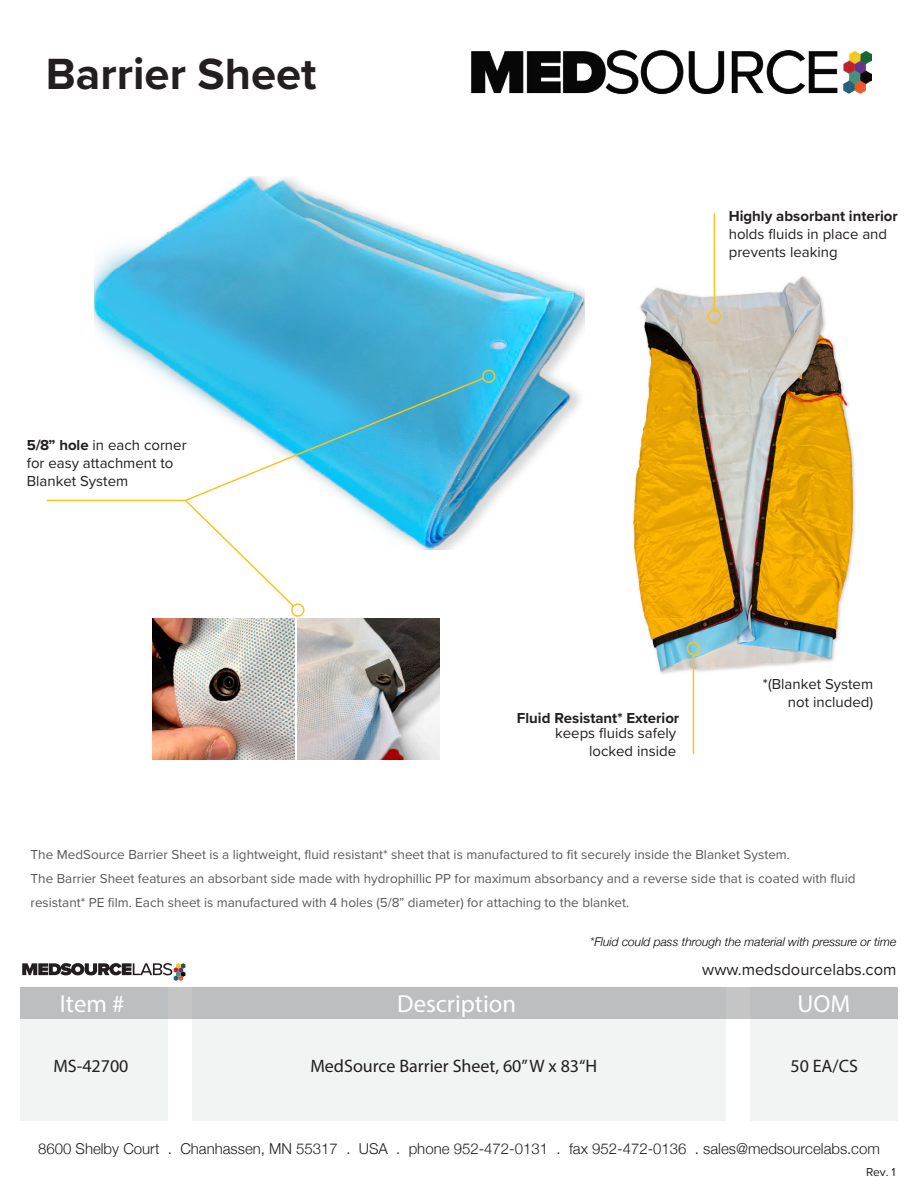
<style>
.page{position:relative;width:918px;height:1188px;background:#fff}
.page>*{position:absolute;margin:0;border:0;box-sizing:border-box;transform-origin:0 0}
.t1{font:700 45.3px "Proxima Nova";color:#231f20}
.t2{font:24.75px "Myriad Pro";color:#fff}
.t3{font:18px "Myriad Pro";color:#231f20}
.t4{font:16.5px "Proxima Nova";color:#231f20}
.t5{font:15px/18px "Proxima Nova";color:#231f20}
.t6{font:300 15px "Helvetica Neue";color:#231f20}
.t7{font:700 15px "Proxima Nova";color:#231f20}
.t8{font:13.5px/24px "Proxima Nova";color:#58595b}
.t9{font:italic 300 12px "Helvetica Neue";color:#000}
.t10{font:12px "Proxima Nova";color:#231f20}
.s1{font-weight:700}
</style>
<div class="page">
<img style="left:153px;top:618px;width:141px;height:142px">
<img style="left:633px;top:213px;width:223px;height:529px">
<img style="left:94px;top:176px;width:490px;height:336px">
<img style="left:472px;top:50px;width:400px;height:45px">
<div style="left:20px;top:988px;width:148px;height:133px;background:#f2f3f3"></div>
<div style="left:192px;top:988px;width:534px;height:133px;background:#f2f3f3"></div>
<div style="left:750px;top:988px;width:148px;height:133px;background:#f2f3f3"></div>
<div style="left:20px;top:988px;width:878px;height:31px;background:#bdbebf"></div>
<svg style="left:22px;top:963px;width:164px;height:18px"></svg>
<div style="left:708px;top:310px;width:13px;height:13px;border:2px solid #f9c41f;border-radius:50%"></div>
<hr style="left:714px;top:213px;width:1px;height:97px;background:#f9c41f">
<div style="left:291px;top:603px;width:13px;height:14px;border:2px solid #f9c41f;border-radius:50%"></div>
<div style="left:482px;top:370px;width:13px;height:13px;border:2px solid #f9c41f;border-radius:50%"></div>
<svg style="left:183px;top:377px;width:302px;height:231px"></svg>
<div style="left:687px;top:642px;width:13px;height:13px;border:2px solid #f9c41f;border-radius:50%"></div>
<hr style="left:693px;top:655px;width:1px;height:99px;background:#f9c41f">
<hr style="left:47px;top:500px;width:139px;height:1px;background:#f9c41f">
<img style="left:298px;top:618px;width:141px;height:142px">
<h1 class="t1" style="left:46px;top:40px;width:272px">Barrier Sheet</h1>
<p class="t5" style="left:27px;top:436px;width:161px"><span class="s1">5/8” hole</span> in each corner for easy attachment to<br>Blanket System</p>
<p class="t7" style="left:729px;top:205px;width:171px">Highly absorbant interior</p>
<p class="t5" style="left:729px;top:225px;width:160px">holds fluids in place and prevents leaking</p>
<p class="t7" style="left:517px;top:707px;width:164px">Fluid Resistant* Exterior</p>
<p class="t5" style="left:555px;top:724px;width:123px;text-align:right">keeps fluids safely locked inside</p>
<p class="t5" style="left:763px;top:674px;width:112px;text-align:right">*(Blanket System not included)</p>
<p class="t8" style="left:31px;top:842px;width:826px">The MedSource Barrier Sheet is a lightweight, fluid resistant* sheet that is manufactured to fit securely inside the Blanket System.<br>The Barrier Sheet features an absorbant side made with hydrophillic PP for maximum absorbancy and a reverse side that is coated with fluid resistant* PE film. Each sheet is manufactured with 4 holes (5/8” diameter) for attaching to the blanket.</p>
<p class="t9" style="left:590px;top:932px;width:308px">*Fluid could pass through the material with pressure or time</p>
<p class="t4" style="left:702px;top:958px;width:196px">www.medsdourcelabs.com</p>
<h2 class="t2" style="left:60px;top:988px;width:66px">Item #</h2>
<h2 class="t2" style="left:397px;top:988px;width:120px">Description</h2>
<h2 class="t2" style="left:798px;top:988px;width:54px">UOM</h2>
<h3 class="t3" style="left:53px;top:1055px;width:77px">MS-42700</h3>
<h3 class="t3" style="left:310px;top:1055px;width:288px">MedSource Barrier Sheet, 60”W x 83“H</h3>
<h3 class="t3" style="left:790px;top:1055px;width:69px">50 EA/CS</h3>
<p class="t6" style="left:38px;top:1137px;width:843px">8600 Shelby Court . Chanhassen, MN 55317 . USA . phone 952-472-0131 . fax 952-472-0136 . sales@medsourcelabs.com</p>
<p class="t10" style="left:866px;top:1163px;width:31px">Rev. 1</p>
</div>
